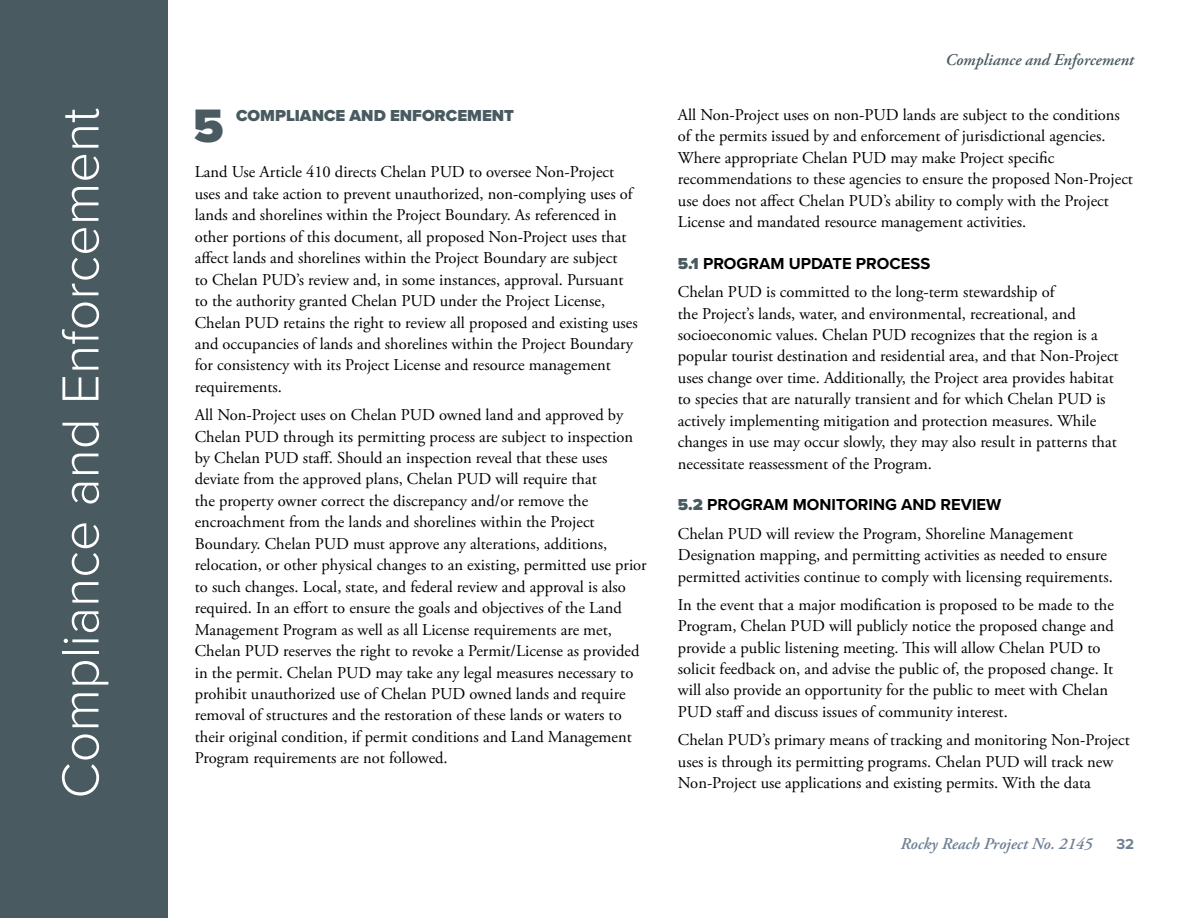
<style>
.page{position:relative;width:1188px;height:918px;background:#fff}
.page>*{position:absolute;margin:0;border:0;box-sizing:border-box;transform-origin:0 0}
.t1{font:300 54px "Proxima Nova";color:#fff}
.t2{font:900 48.6px "Proxima Nova";color:#495b60}
.t3{font:16.5px/21.5px "Adobe Garamond Pro";color:#000}
.t4{font:700 16.5px "Proxima Nova";color:#000}
.t5{font:italic 600 16.5px "Adobe Garamond Pro";color:#6e7f95}
.t6{font:900 16.5px "Proxima Nova";color:#495b60}
.t7{font:italic 600 16.5px "Adobe Garamond Pro";color:#495b60}
.t8{font:700 15px "Proxima Nova";color:#6e7f95}
.s1{font-weight:900;color:#495b60}
</style>
<div class="page">
<div style="left:0;top:0;width:168px;height:918px;background:#495b60"></div>
<h1 class="t1" style="left:40px;top:799px;width:692px;rotate:-90deg">Compliance and Enforcement</h1>
<h2 class="t2" style="left:193px;top:90px;width:32px">5</h2>
<p class="t6" style="left:236px;top:103px;width:279px">COMPLIANCE AND ENFORCEMENT</p>
<p class="t3" style="left:195px;top:162px;width:445px">Land Use Article 410 directs Chelan PUD to oversee Non-Project uses and take action to prevent unauthorized, non-complying uses of lands and shorelines within the Project Boundary. As referenced in other portions of this document, all proposed Non-Project uses that affect lands and shorelines within the Project Boundary are subject<br>to Chelan PUD’s review and, in some instances, approval. Pursuant to the authority granted Chelan PUD under the Project License, Chelan PUD retains the right to review all proposed and existing uses and occupancies of lands and shorelines within the Project Boundary for consistency with its Project License and resource management requirements.</p>
<p class="t3" style="left:195px;top:405px;width:453px">All Non-Project uses on Chelan PUD owned land and approved by Chelan PUD through its permitting process are subject to inspection by Chelan PUD staff. Should an inspection reveal that these uses deviate from the approved plans, Chelan PUD will require that<br>the property owner correct the discrepancy and/or remove the encroachment from the lands and shorelines within the Project Boundary. Chelan PUD must approve any alterations, additions, relocation, or other physical changes to an existing, permitted use prior to such changes. Local, state, and federal review and approval is also required. In an effort to ensure the goals and objectives of the Land Management Program as well as all License requirements are met, Chelan PUD reserves the right to revoke a Permit/License as provided in the permit. Chelan PUD may take any legal measures necessary to prohibit unauthorized use of Chelan PUD owned lands and require removal of structures and the restoration of these lands or waters to their original condition, if permit conditions and Land Management Program requirements are not followed.</p>
<p class="t7" style="left:945px;top:50px;width:190px">Compliance and Enforcement</p>
<p class="t3" style="left:678px;top:105px;width:457px">All Non-Project uses on non-PUD lands are subject to the conditions of the permits issued by and enforcement of jurisdictional agencies.<br>Where appropriate Chelan PUD may make Project specific recommendations to these agencies to ensure the proposed Non-Project use does not affect Chelan PUD’s ability to comply with the Project License and mandated resource management activities.</p>
<p class="t4" style="left:678px;top:251px;width:254px"><span class="s1">5.1</span> PROGRAM UPDATE PROCESS</p>
<p class="t3" style="left:678px;top:282px;width:442px">Chelan PUD is committed to the long-term stewardship of<br>the Project’s lands, water, and environmental, recreational, and socioeconomic values. Chelan PUD recognizes that the region is a popular tourist destination and residential area, and that Non-Project uses change over time. Additionally, the Project area provides habitat to species that are naturally transient and for which Chelan PUD is actively implementing mitigation and protection measures. While changes in use may occur slowly, they may also result in patterns that necessitate reassessment of the Program.</p>
<p class="t4" style="left:678px;top:493px;width:325px"><span class="s1">5.2</span> PROGRAM MONITORING AND REVIEW</p>
<p class="t3" style="left:678px;top:523px;width:436px">Chelan PUD will review the Program, Shoreline Management<br>Designation mapping, and permitting activities as needed to ensure permitted activities continue to comply with licensing requirements.</p>
<p class="t3" style="left:678px;top:594px;width:438px">In the event that a major modification is proposed to be made to the Program, Chelan PUD will publicly notice the proposed change and provide a public listening meeting. This will allow Chelan PUD to solicit feedback on, and advise the public of, the proposed change. It will also provide an opportunity for the public to meet with Chelan PUD staff and discuss issues of community interest.</p>
<p class="t3" style="left:678px;top:730px;width:453px">Chelan PUD’s primary means of tracking and monitoring Non-Project uses is through its permitting programs. Chelan PUD will track new<br>Non-Project use applications and existing permits. With the data</p>
<p class="t5" style="left:901px;top:834px;width:193px">Rocky Reach Project No. 2145</p>
<p class="t8" style="left:1116px;top:833px;width:19px">32</p>
</div>
